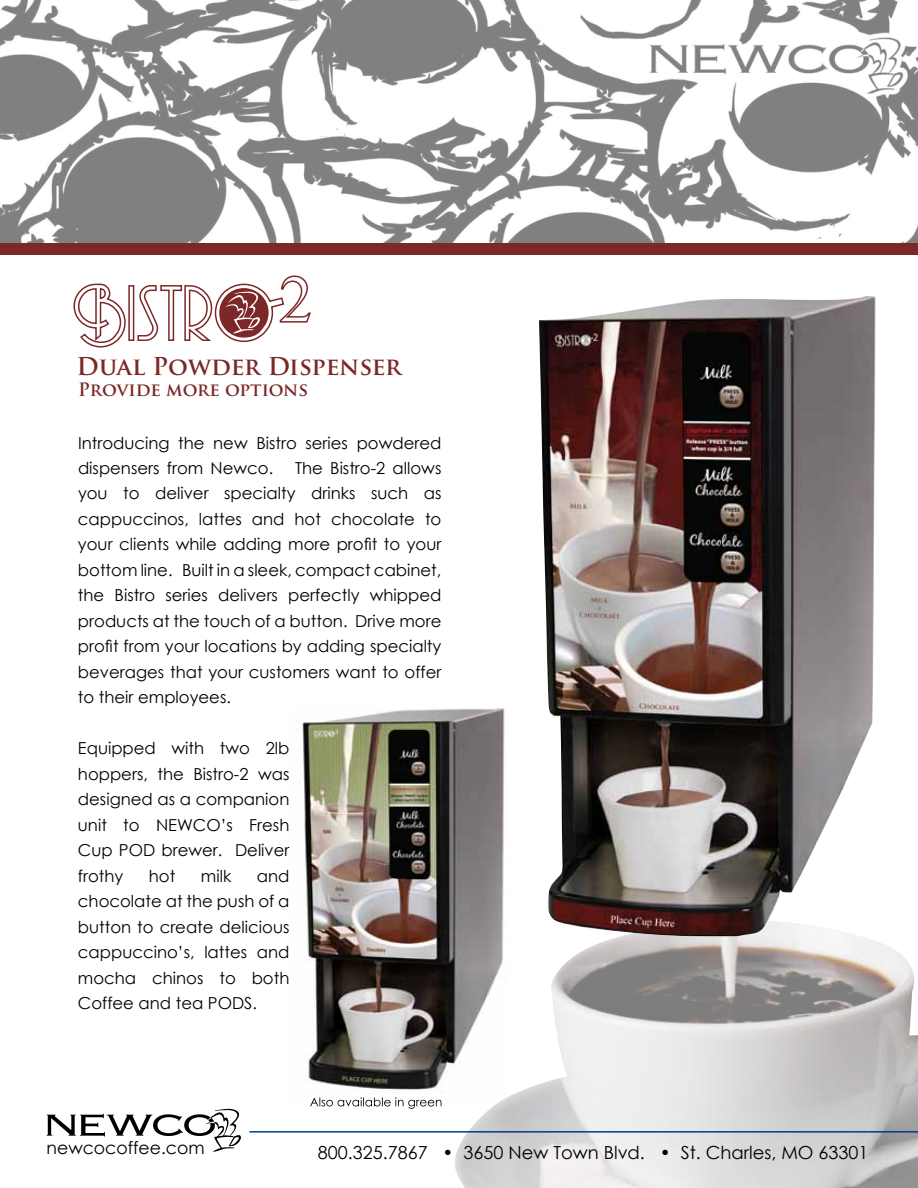
<style>
.page{position:relative;width:918px;height:1188px;background:#fff}
.page>*{position:absolute;margin:0;border:0;box-sizing:border-box;transform-origin:0 0}
.t1{font:700 24px "Trajan Pro";letter-spacing:-.005em;color:#7c2828}
.t2{font:18px "Century Gothic";color:#000}
.t3{font:700 18px "Trajan Pro";color:#7c2828}
.t4{font:17.25px "Century Gothic";color:#000}
.t5{font:16.5px/25.5px "Century Gothic";color:#000;text-align:justify}
</style>
<div class="page">
<img style="left:296px;top:708px;width:209px;height:394px">
<img style="left:453px;top:719px;width:465px;height:469px">
<img style="left:539px;top:296px;width:337px;height:640px">
<img style="left:0;top:0;width:918px;height:243px">
<div style="left:0;top:243px;width:918px;height:11px;background:#7c2828"></div>
<hr style="left:249px;top:1131px;width:669px;height:2px;background:#003c82">
<svg style="left:73px;top:283px;width:53px;height:65px"></svg>
<svg style="left:128px;top:285px;width:6px;height:56px"></svg>
<svg style="left:137px;top:275px;width:174px;height:68px"></svg>
<svg style="left:47px;top:1108px;width:194px;height:44px"></svg>
<svg style="left:310px;top:1097px;width:131px;height:12px"></svg>
<h1 class="t1" style="left:77px;top:352px;width:327px">Dual Powder Dispenser</h1>
<p class="t3" style="left:78px;top:378px;width:232px">Provide more options</p>
<p class="t5" style="left:78px;top:430px;width:365px">Introducing the new Bistro series powdered dispensers from Newco.</p>
<p class="t5" style="left:78px;top:455px;width:365px;text-indent:217px">The Bistro-2 allows you to deliver specialty drinks such as cappuccinos, lattes and hot chocolate to your clients while adding more profit to your bottom line. Built in a sleek, compact cabinet, the Bistro series delivers perfectly whipped products at the touch of a button. Drive more profit from your locations by adding specialty beverages that your customers want to offer to their employees.</p>
<p class="t5" style="left:78px;top:735px;width:213px">Equipped with two 2lb hoppers, the Bistro-2 was designed as a companion unit to NEWCO’s Fresh Cup POD brewer. Deliver frothy</p>
<p class="t5" style="left:149px;top:863px;width:28px">hot</p>
<p class="t5" style="left:201px;top:863px;width:32px">milk</p>
<p class="t5" style="left:78px;top:863px;width:213px;text-indent:179px">and chocolate at the push of a button to create delicious cappuccino’s, lattes and mocha chinos to both Coffee and tea PODS.</p>
<p class="t4" style="left:47px;top:1136px;width:160px">newcocoffee.com</p>
<p class="t2" style="left:318px;top:1140px;width:552px">800.325.7867 • 3650 New Town Blvd. • St. Charles, MO 63301</p>
</div>
